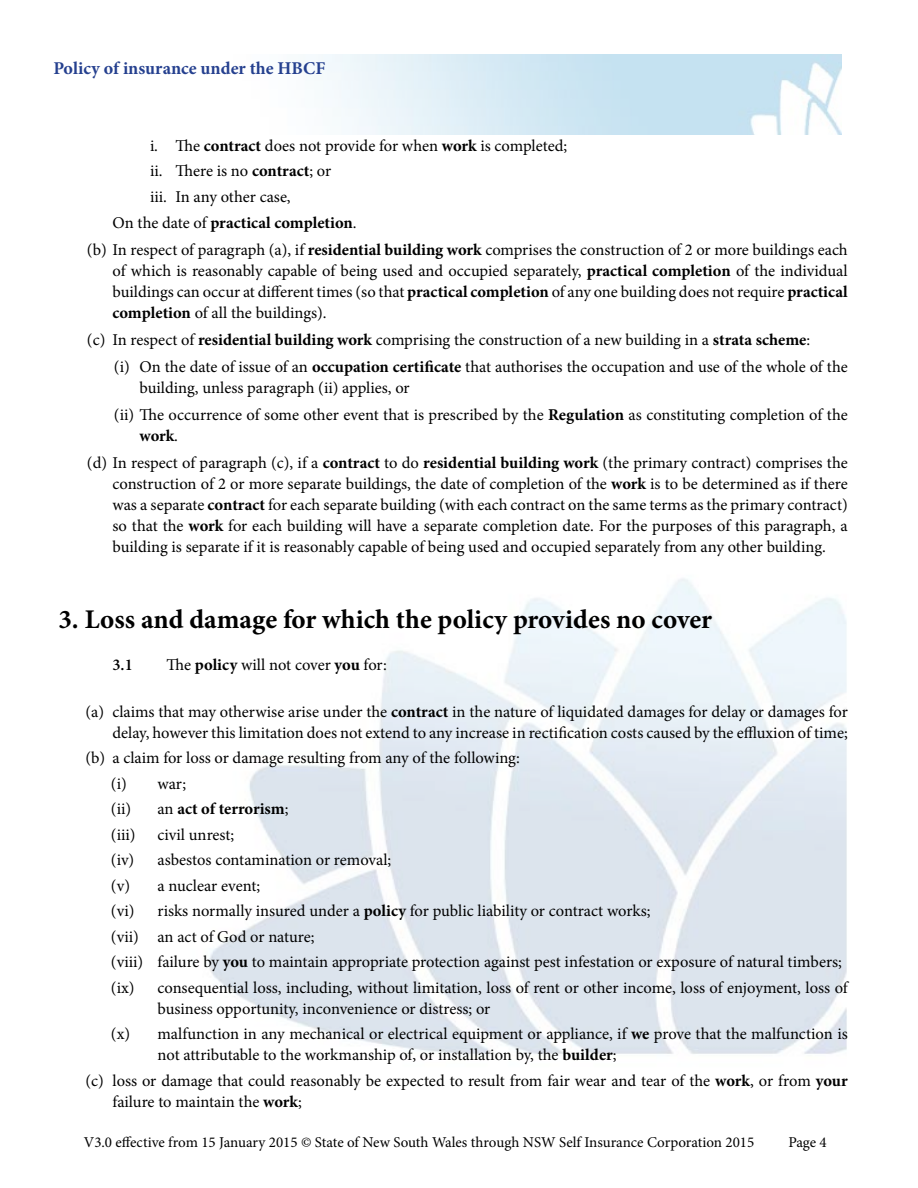
<style>
.page{position:relative;width:918px;height:1188px;background:#fff}
.page>*{position:absolute;margin:0;border:0;box-sizing:border-box;transform-origin:0 0}
.t1{font:700 27px "Minion Pro";color:#000}
.t2{font:700 18px "Minion Pro";color:#25408f}
.t3{font:16.5px/25.5px "Minion Pro";letter-spacing:-.005em;color:#000}
.t4{font:700 16.5px "Minion Pro";letter-spacing:.005em;color:#000}
.t5{font:600 16.5px "Minion Pro";color:#000}
.t6{font:15px "Minion Pro";color:#000}
.s1{font-weight:700}
.s2{font-weight:400}
</style>
<div class="page">
<img style="left:209px;top:578px;width:638px;height:476px">
<img style="left:318px;top:54px;width:524px;height:81px">
<p class="t2" style="left:54px;top:56px;width:273px">Policy of insurance under the HBCF</p>
<p class="t3" style="left:150px;top:133px;width:419px">i. The <span class="s1">contract</span> does not provide for when <span class="s1">work</span> is completed;</p>
<p class="t3" style="left:150px;top:158px;width:183px">ii. There is no <span class="s1">contract</span>; or</p>
<p class="t3" style="left:150px;top:184px;width:142px">iii. In any other case,</p>
<p class="t4" style="left:112px;top:211px;width:246px"><span class="s2">On the date of</span> practical completion<span class="s2">.</span></p>
<p class="t3" style="left:87px;top:237px;width:762px">(b) In respect of paragraph (a), if <span class="s1">residential building work</span> comprises the construction of 2 or more buildings each</p>
<p class="t3" style="left:112px;top:260px;width:737px;line-height:21px;text-align:justify">of which is reasonably capable of being used and occupied separately, <span class="s1">practical completion</span> of the individual buildings can occur at different times (so that <span class="s1">practical completion</span> of any one building does not require <span class="s1">practical completion</span> of all the buildings).</p>
<p class="t3" style="left:114px;top:326px;width:735px;line-height:27px;text-indent:-27px">(c) In respect of <span class="s1">residential building work</span> comprising the construction of a new building in a <span class="s1">strata scheme</span>:<br>(i) On the date of issue of an <span class="s1">occupation certificate</span> that authorises the occupation and use of the whole of the</p>
<p class="t3" style="left:114px;top:374px;width:735px;line-height:27px;text-indent:25px">building, unless paragraph (ii) applies, or<br>(ii) The occurrence of some other event that is prescribed by the <span class="s1">Regulation</span> as constituting completion of the</p>
<p class="t3" style="left:87px;top:422px;width:762px;line-height:27px;text-indent:53px"><span class="s1">work</span>.<br>(d) In respect of paragraph (c), if a <span class="s1">contract</span> to do <span class="s1">residential building work</span> (the primary contract) comprises the</p>
<p class="t3" style="left:112px;top:473px;width:737px;line-height:21px;text-align:justify">construction of 2 or more separate buildings, the date of completion of the <span class="s1">work</span> is to be determined as if there was a separate <span class="s1">contract</span> for each separate building (with each contract on the same terms as the primary contract) so that the <span class="s1">work</span> for each building will have a separate completion date. For the purposes of this paragraph, a building is separate if it is reasonably capable of being used and occupied separately from any other building.</p>
<h1 class="t1" style="left:58px;top:600px;width:655px">3. Loss and damage for which the policy provides no cover</h1>
<p class="t5" style="left:112px;top:654px;width:22px">3.1</p>
<p class="t3" style="left:167px;top:652px;width:222px">The <span class="s1">policy</span> will not cover <span class="s1">you</span> for:</p>
<p class="t3" style="left:86px;top:701px;width:764px;line-height:21px;text-align:right">(a) claims that may otherwise arise under the <span class="s1">contract</span> in the nature of liquidated damages for delay or damages for delay, however this limitation does not extend to any increase in rectification costs caused by the effluxion of time;</p>
<p class="t3" style="left:111px;top:745px;width:410px;text-indent:-25px">(b) a claim for loss or damage resulting from any of the following: (i) war;<br>(ii) an <span class="s1">act of terrorism</span>;<br>(iii)</p>
<p class="t3" style="left:111px;top:822px;width:738px;text-indent:46px">civil unrest;<br>(iv) asbestos contamination or removal;<br>(v) a nuclear event;<br>(vi) risks normally insured under a <span class="s1">policy</span> for public liability or contract works;<br>(vii) an act of God or nature;<br>(viii) failure by <span class="s1">you</span> to maintain appropriate protection against pest infestation or exposure of natural timbers; (ix) consequential loss, including, without limitation, loss of rent or other income, loss of enjoyment, loss of</p>
<p class="t3" style="left:111px;top:996px;width:738px;text-indent:46px">business opportunity, inconvenience or distress; or<br>(x) malfunction in any mechanical or electrical equipment or appliance, if <span class="s1">we</span> prove that the malfunction is</p>
<p class="t3" style="left:86px;top:1042px;width:764px;text-indent:72px">not attributable to the workmanship of, or installation by, the <span class="s1">builder</span>;<br>(c) loss or damage that could reasonably be expected to result from fair wear and tear of the <span class="s1">work</span>, or from <span class="s1">your</span></p>
<p class="t3" style="left:112px;top:1089px;width:191px">failure to maintain the <span class="s1">work</span>;</p>
<p class="t6" style="left:84px;top:1132px;width:672px">V3.0 effective from 15 January 2015 © State of New South Wales through NSW Self Insurance Corporation 2015</p>
<p class="t6" style="left:788px;top:1132px;width:40px">Page 4</p>
</div>
